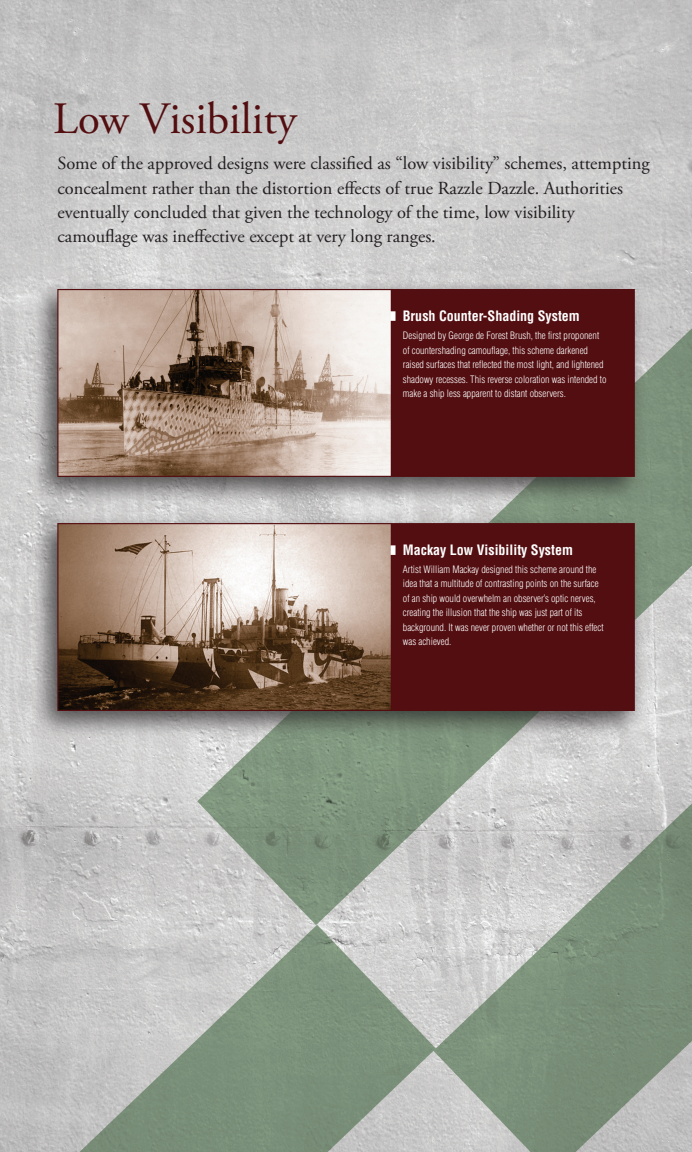
<style>
.page{position:relative;width:692px;height:1152px;background:#fff}
.page>*{position:absolute;margin:0;border:0;box-sizing:border-box;transform-origin:0 0}
.t1{font:44.8px "Adobe Garamond Pro";color:#530e10}
.t2{font:18.4px/24.2px "Adobe Garamond Pro";color:#231f20}
.t3{font:700 condensed 14px "Helvetica LT Std";color:#fff}
.t4{font:300 condensed 10px/14.4px "Helvetica LT Std";color:#fff}
</style>
<div class="page">
<img style="left:0;top:0;width:691px;height:1152px">
<p class="t1" style="left:53px;top:92px;width:245px">Low Visibility</p>
<p class="t2" style="left:57px;top:152px;width:593px">Some of the approved designs were classified as “low visibility” schemes, attempting concealment rather than the distortion effects of true Razzle Dazzle. Authorities eventually concluded that given the technology of the time, low visibility camouflage was ineffective except at very long ranges.</p>
<p class="t3" style="left:402px;top:307px;width:178px">Brush Counter-Shading System</p>
<p class="t4" style="left:402px;top:329px;width:205px">Designed by George de Forest Brush, the first proponent of countershading camouflage, this scheme darkened raised surfaces that reflected the most light, and lightened shadowy recesses. This reverse coloration was intended to make a ship less apparent to distant observers.</p>
<p class="t3" style="left:402px;top:541px;width:171px">Mackay Low Visibility System</p>
<p class="t4" style="left:402px;top:562px;width:202px">Artist William Mackay designed this scheme around the idea that a multitude of contrasting points on the surface of an ship would overwhelm an observer’s optic nerves, creating the illusion that the ship was just part of its background. It was never proven whether or not this effect was achieved.</p>
</div>
